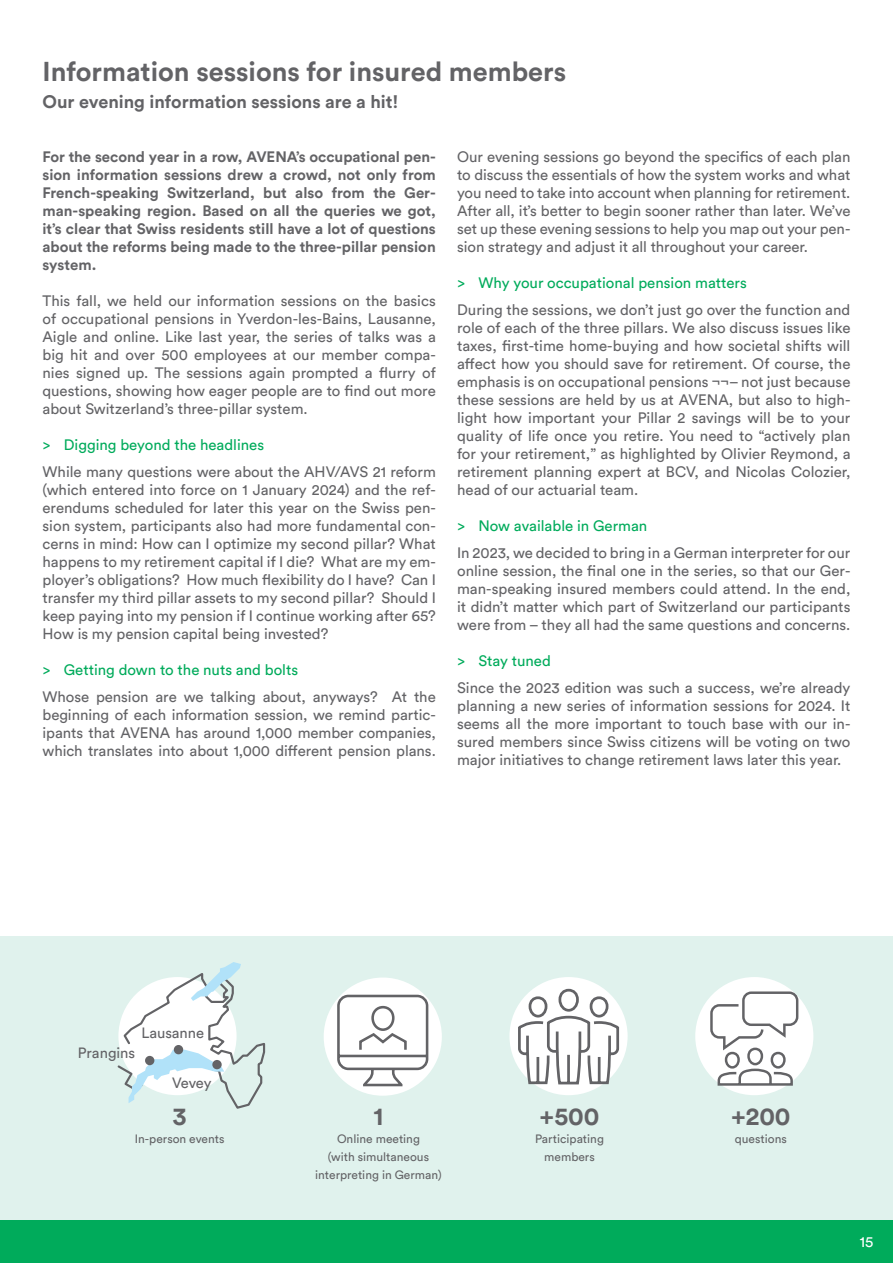
<style>
.page{position:relative;width:893px;height:1263px;background:#fff}
.page>*{position:absolute;margin:0;border:0;box-sizing:border-box;transform-origin:0 0}
.Titre{font:700 27px "Circular Std";color:#636366}
.courant_thèmes{font:700 25.05px "Circular Std";color:#636366}
.sous-titre{font:700 18px "Circular Std";color:#636366}
.courant{font:15px/18px "Circular Std";color:#636366;text-align:justify}
.Intro{font:700 15px/18px "Circular Std";color:#636366;text-align:justify}
.t1{font:15px "Circular Std";color:#00ab5b}
.t2{font:15px "Circular Std";color:#fff}
.courant_thèmes-2{font:14.7px "Circular Std";color:#636366}
.courant_thèmes-3{font:12px/18px "Circular Std";color:#636366;text-align:center}
</style>
<div class="page">
<div style="left:0;top:936px;width:893px;height:295px;background:#e0f2ed"></div>
<div style="left:509px;top:977px;width:119px;height:118px;background:#fff;border-radius:50%"></div>
<svg style="left:517px;top:988px;width:103px;height:97px"></svg>
<div style="left:695px;top:977px;width:118px;height:118px;background:#fff;border-radius:50%"></div>
<svg style="left:709px;top:990px;width:90px;height:97px"></svg>
<div style="left:324px;top:977px;width:118px;height:119px;background:#fff;border-radius:50%"></div>
<svg style="left:337px;top:993px;width:93px;height:95px"></svg>
<svg style="left:117px;top:962px;width:149px;height:147px"></svg>
<div style="left:212px;top:1060px;width:10px;height:9px;background:#636366;border-radius:50%"></div>
<div style="left:145px;top:1056px;width:9px;height:9px;background:#636366;border-radius:50%"></div>
<div style="left:174px;top:1045px;width:9px;height:9px;background:#636366;border-radius:50%"></div>
<div style="left:0;top:1220px;width:893px;height:43px;background:#00ab5b"></div>
<p class="Titre" style="left:43px;top:54px;width:525px">Information sessions for insured members</p>
<p class="sous-titre" style="left:43px;top:90px;width:358px">Our evening information sessions are a hit!</p>
<p class="Intro" style="left:43px;top:147px;width:395px">For the second year in a row, AVENA’s occupational pen&shy;sion information sessions drew a crowd, not only from French-speaking Switzerland, but also from the Ger&shy;man-speaking region. Based on all the queries we got, it’s clear that Swiss residents still have a lot of questions about the reforms being made to the three-pillar pension system.</p>
<p class="courant" style="left:43px;top:292px;width:395px">This fall, we held our information sessions on the basics of occupational pensions in Yverdon-les-Bains, Lausanne, Aigle and online. Like last year, the series of talks was a big hit and over 500 employees at our member compa&shy;nies signed up. The sessions again prompted a flurry of questions, showing how eager people are to find out more about Switzerland’s three-pillar system.</p>
<p class="t1" style="left:64px;top:436px;width:202px">Digging beyond the headlines</p>
<p class="courant" style="left:43px;top:463px;width:395px">While many questions were about the AHV/AVS 21 reform (which entered into force on 1 January 2024) and the ref&shy;erendums scheduled for later this year on the Swiss pen&shy;sion system, participants also had more fundamental con&shy;cerns in mind: How can I optimize my second pillar? What happens to my retirement capital if I die? What are my em&shy;ployer’s obligations? How much flexibility do I have? Can I transfer my third pillar assets to my second pillar? Should I keep paying into my pension if I continue working after 65?<br>How is my pension capital being invested?</p>
<p class="t1" style="left:64px;top:661px;width:236px">Getting down to the nuts and bolts</p>
<p class="courant" style="left:43px;top:688px;width:395px">Whose pension are we talking about, anyways? At the beginning of each information session, we remind partic&shy;ipants that AVENA has around 1,000 member companies, which translates into about 1,000 different pension plans.</p>
<p class="courant" style="left:457px;top:148px;width:395px">Our evening sessions go beyond the specifics of each plan to discuss the essentials of how the system works and what you need to take into account when planning for retirement.<br>After all, it’s better to begin sooner rather than later. We’ve set up these evening sessions to help you map out your pen&shy;sion strategy and adjust it all throughout your career.</p>
<p class="t1" style="left:478px;top:274px;width:270px">Why your occupational pension matters</p>
<p class="courant" style="left:457px;top:301px;width:395px">During the sessions, we don’t just go over the function and role of each of the three pillars. We also discuss issues like taxes, first-time home-buying and how societal shifts will affect how you should save for retirement. Of course, the emphasis is on occupational pensions ¬¬– not just because these sessions are held by us at AVENA, but also to high&shy;light how important your Pillar 2 savings will be to your quality of life once you retire. You need to “actively plan for your retirement,” as highlighted by Olivier Reymond, a retirement planning expert at BCV, and Nicolas Colozier, head of our actuarial team.</p>
<p class="t1" style="left:478px;top:517px;width:170px">Now available in German</p>
<p class="courant" style="left:457px;top:544px;width:395px">In 2023, we decided to bring in a German interpreter for our online session, the final one in the series, so that our Ger&shy;man-speaking insured members could attend. In the end, it didn’t matter which part of Switzerland our participants were from – they all had the same questions and concerns.</p>
<p class="t1" style="left:478px;top:652px;width:74px">Stay tuned</p>
<p class="courant" style="left:457px;top:679px;width:395px">Since the 2023 edition was such a success, we’re already planning a new series of information sessions for 2024. It seems all the more important to touch base with our in&shy;sured members since Swiss citizens will be voting on two major initiatives to change retirement laws later this year.</p>
<p class="courant_thèmes-2" style="left:78px;top:1044px;width:59px">Prangins</p>
<p class="courant_thèmes-2" style="left:141px;top:1024px;width:64px">Lausanne</p>
<p class="courant_thèmes-2" style="left:172px;top:1074px;width:41px">Vevey</p>
<p class="courant_thèmes" style="left:173px;top:1100px;width:15px">3</p>
<p class="courant_thèmes-3" style="left:135px;top:1130px;width:91px">In-person events</p>
<p class="courant_thèmes" style="left:374px;top:1100px;width:11px">1</p>
<p class="courant_thèmes-3" style="left:315px;top:1130px;width:128px">Online meeting<br>(with simultaneous interpreting in German)</p>
<p class="courant_thèmes" style="left:540px;top:1100px;width:61px">+500</p>
<p class="courant_thèmes-3" style="left:535px;top:1130px;width:70px">Participating</p>
<p class="courant_thèmes-3" style="left:544px;top:1148px;width:52px">members</p>
<p class="courant_thèmes" style="left:731px;top:1100px;width:61px">+200</p>
<p class="courant_thèmes-3" style="left:735px;top:1130px;width:53px">questions</p>
<p class="t2" style="left:860px;top:1233px;width:15px">15</p>
</div>
